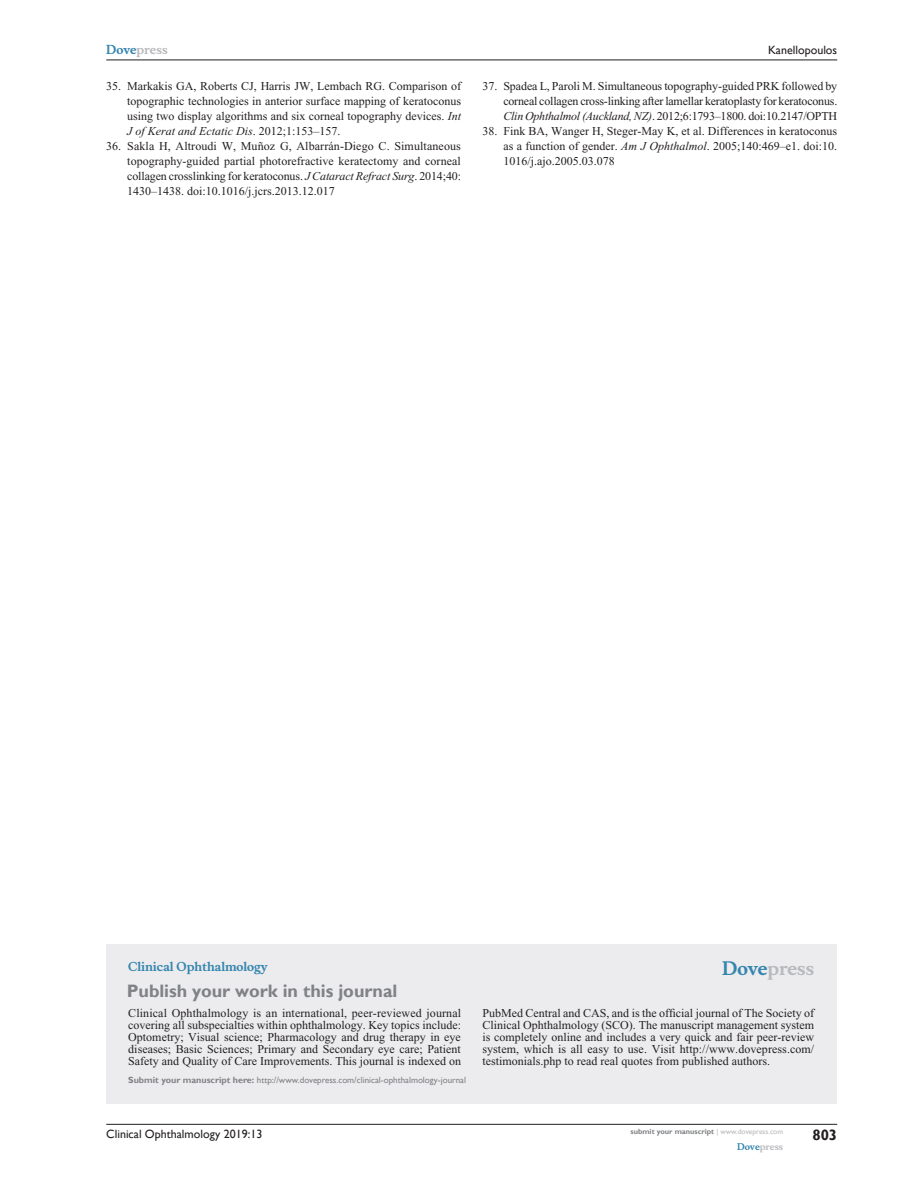
<style>
.page{position:relative;width:918px;height:1188px;background:#fff}
.page>*{position:absolute;margin:0;border:0;box-sizing:border-box;transform-origin:0 0}
.t1{font:700 18px "Gill Sans";color:#808285}
.t2{font:700 18px "Musee";color:#b8b9bc}
.t3{font:700 15px "Gill Sans";color:#231f20}
.RefNL2{font:12px/15px "Times New Roman";color:#231f20;text-align:justify}
.t4{font:12px "Gill Sans";color:#231f20}
.t5{font:700 12px "Musee";color:#3485ae}
.t6{font:700 12px "Musee";color:#b8b9bc}
.t7{font:9px "Gill Sans";color:#808285}
.t8{font:700 9px "Musee";color:#b8b9bc}
.t9{font:700 7.5px "Gill Sans";color:#808285}
.s1{color:#3485ae}
.s2{font-style:italic}
.s3{font-weight:700}
.s4{font-weight:400;color:#b8b9bc}
</style>
<div class="page">
<div style="left:106px;top:944px;width:731px;height:159px;background:#ececee"></div>
<hr style="left:106px;top:1124px;width:731px;height:1px;background:#231f20">
<hr style="left:106px;top:60px;width:731px;height:1px;background:#231f20">
<p class="t6" style="left:106px;top:43px;width:63px"><span class="s1">Dove</span>press</p>
<p class="RefNL2" style="left:127px;top:79px;width:335px;text-indent:-21px">35. Markakis GA, Roberts CJ, Harris JW, Lembach RG. Comparison of topographic technologies in anterior surface mapping of keratoconus using two display algorithms and six corneal topography devices. <span class="s2">Int J of Kerat and Ectatic Dis</span>. 2012;1:153–157.</p>
<p class="RefNL2" style="left:127px;top:139px;width:335px;text-indent:-21px">36. Sakla H, Altroudi W, Muñoz G, Albarrán-Diego C. Simultaneous topography-guided partial photorefractive keratectomy and corneal collagen crosslinking for keratoconus. <span class="s2">J Cataract Refract Surg</span>. 2014;40:<br>1430–1438. doi:10.1016/j.jcrs.2013.12.017</p>
<p class="t4" style="left:768px;top:43px;width:71px">Kanellopoulos</p>
<p class="RefNL2" style="left:503px;top:79px;width:335px;text-indent:-21px">37. Spadea L, Paroli M. Simultaneous topography-guided PRK followed by corneal collagen cross-linking after lamellar keratoplasty for keratoconus.<br><span class="s2">Clin Ophthalmol (Auckland, NZ)</span>. 2012;6:1793–1800. doi:10.2147/OPTH</p>
<p class="RefNL2" style="left:503px;top:124px;width:335px;text-indent:-21px">38. Fink BA, Wanger H, Steger-May K, et al. Differences in keratoconus as a function of gender. <span class="s2">Am J Ophthalmol</span>. 2005;140:469–e1. doi:10.<br>1016/j.ajo.2005.03.078</p>
<p class="t5" style="left:128px;top:959px;width:141px">Clinical Ophthalmology</p>
<h1 class="t1" style="left:127px;top:980px;width:272px">Publish your work in this journal</h1>
<h1 class="t2" style="left:722px;top:958px;width:94px"><span class="s1">Dove</span>press</h1>
<p class="RefNL2" style="left:128px;top:1007px;width:334px;line-height:12px">Clinical Ophthalmology is an international, peer-reviewed journal covering all subspecialties within ophthalmology. Key topics include:<br>Optometry; Visual science; Pharmacology and drug therapy in eye diseases; Basic Sciences; Primary and Secondary eye care; Patient Safety and Quality of Care Improvements. This journal is indexed on</p>
<p class="RefNL2" style="left:482px;top:1007px;width:333px;line-height:12px">PubMed Central and CAS, and is the official journal of The Society of Clinical Ophthalmology (SCO). The manuscript management system is completely online and includes a very quick and fair peer-review system, which is all easy to use. Visit http://www.dovepress.com/ testimonials.php to read real quotes from published authors.</p>
<p class="t7" style="left:128px;top:1075px;width:339px"><span class="s3">Submit your manuscript here:</span> http://www.dovepress.com/clinical-ophthalmology-journal</p>
<p class="t4" style="left:106px;top:1127px;width:158px">Clinical Ophthalmology 2019:13</p>
<p class="t9" style="left:631px;top:1127px;width:154px">submit your manuscript <span class="s4">| www.dovepress.com</span></p>
<p class="t8" style="left:737px;top:1141px;width:48px"><span class="s1">Dove</span>press</p>
<p class="t3" style="left:812px;top:1126px;width:26px">803</p>
</div>
